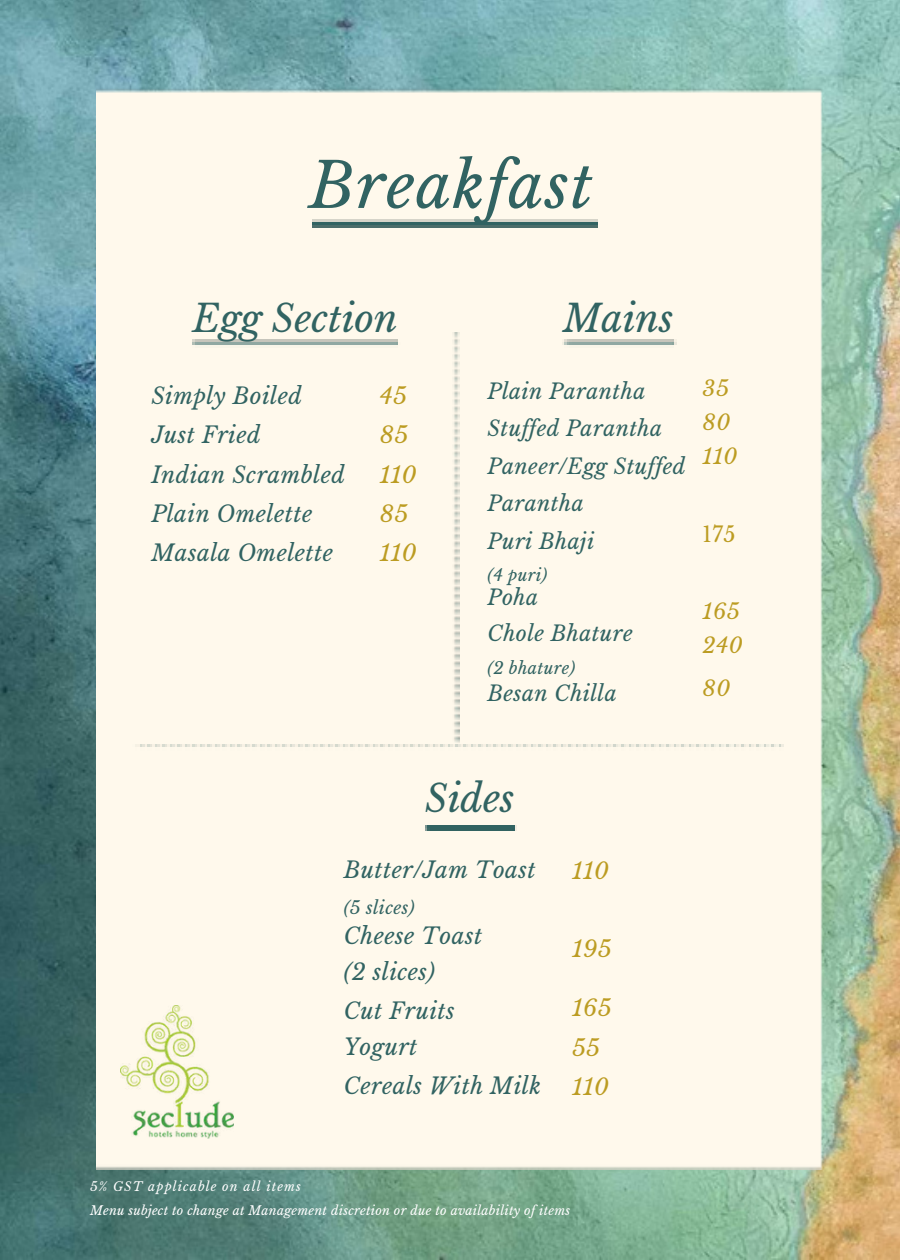
<style>
.page{position:relative;width:900px;height:1260px;background:#fff}
.page>*{position:absolute;margin:0;border:0;box-sizing:border-box;transform-origin:0 0}
.t1{font:italic 62.5px "Libre Baskerville";letter-spacing:.02em;color:#316362}
.t2{font:italic 37.5px "Libre Baskerville";color:#316362}
.t3{font:italic 22.5px/39.5px "Libre Baskerville";letter-spacing:.02em;color:#316362}
.t4{font:italic 22.5px/39.5px "Libre Baskerville";letter-spacing:.02em;color:#bc9c22}
.t5{font:italic 21.25px/37.5px "Libre Baskerville";letter-spacing:.02em;color:#316362}
.t6{font:italic 21.25px/33.8px "Libre Baskerville";letter-spacing:.02em;color:#bc9c22}
.t7{font:21.25px "Libre Baskerville";color:#bc9c22}
.t8{font:italic 17.5px "Libre Baskerville";letter-spacing:.02em;color:#316362}
.t9{font:italic 16.5px "Libre Baskerville";letter-spacing:.02em;color:#316362}
.t10{font:italic 12.5px "Libre Baskerville";letter-spacing:.02em;color:#fff}
.t11{font:italic 12.5px "Libre Baskerville";letter-spacing:.09em;color:#fff}
</style>
<div class="page">
<img style="left:0;top:0;width:900px;height:1260px">
<div style="left:96px;top:88px;width:728px;height:1081px;background:#fff9ec"></div>
<img style="left:452px;top:332px;width:8px;height:413px">
<img style="left:133px;top:745px;width:650px;height:6px">
<img style="left:313px;top:220px;width:285px;height:7px">
<img style="left:121px;top:1005px;width:112px;height:133px">
<img style="left:193px;top:340px;width:208px;height:7px">
<img style="left:425px;top:825px;width:92px;height:6px">
<img style="left:562px;top:340px;width:115px;height:7px">
<p class="t1" style="left:309px;top:147px;width:286px">Breakfast</p>
<p class="t2" style="left:193px;top:295px;width:207px">Egg Section</p>
<p class="t3" style="left:151px;top:376px;width:152px">Simply Boiled</p>
<p class="t3" style="left:151px;top:416px;width:111px">Just Fried</p>
<p class="t3" style="left:151px;top:455px;width:195px">Indian Scrambled<br>Plain Omelette<br>Masala Omelette</p>
<p class="t4" style="left:380px;top:376px;width:29px">45</p>
<p class="t4" style="left:380px;top:416px;width:38px">85<br>110<br>85<br>110</p>
<p class="t2" style="left:563px;top:295px;width:112px">Mains</p>
<p class="t5" style="left:488px;top:373px;width:200px">Plain Parantha<br>Stuf ed Parantha<br>Paneer/Egg Stuf ed<br>Parantha</p>
<p class="t5" style="left:488px;top:523px;width:108px">Puri Bhaji</p>
<p class="t9" style="left:488px;top:565px;width:61px">(4 puri)</p>
<p class="t5" style="left:488px;top:579px;width:52px">Poha</p>
<p class="t5" style="left:488px;top:614px;width:147px">Chole Bhature</p>
<p class="t9" style="left:488px;top:658px;width:89px">(2 bhature)</p>
<p class="t5" style="left:488px;top:674px;width:131px">Besan Chilla</p>
<p class="t6" style="left:703px;top:372px;width:36px">35<br>80<br>110</p>
<p class="t7" style="left:703px;top:521px;width:34px">175</p>
<p class="t6" style="left:703px;top:594px;width:42px">165<br>240</p>
<p class="t6" style="left:703px;top:671px;width:29px">80</p>
<p class="t2" style="left:425px;top:776px;width:91px">Sides</p>
<p class="t3" style="left:344px;top:851px;width:194px">Butter/Jam Toast</p>
<p class="t8" style="left:344px;top:897px;width:72px">(5 slices)</p>
<p class="t3" style="left:344px;top:916px;width:140px">Cheese Toast</p>
<p class="t3" style="left:344px;top:952px;width:93px">(2 slices)</p>
<p class="t3" style="left:344px;top:991px;width:113px">Cut Fruits</p>
<p class="t3" style="left:344px;top:1027px;width:75px">Yogurt</p>
<p class="t3" style="left:344px;top:1066px;width:199px">Cereals With Milk</p>
<p class="t4" style="left:572px;top:851px;width:38px">110</p>
<p class="t4" style="left:572px;top:930px;width:41px">195</p>
<p class="t4" style="left:572px;top:989px;width:41px">165<br>55<br>110</p>
<p class="t11" style="left:90px;top:1179px;width:212px">5% GST applicable on all items</p>
<p class="t10" style="left:90px;top:1203px;width:482px">Menu subject to change at Management discretion or due to availability of items</p>
</div>
